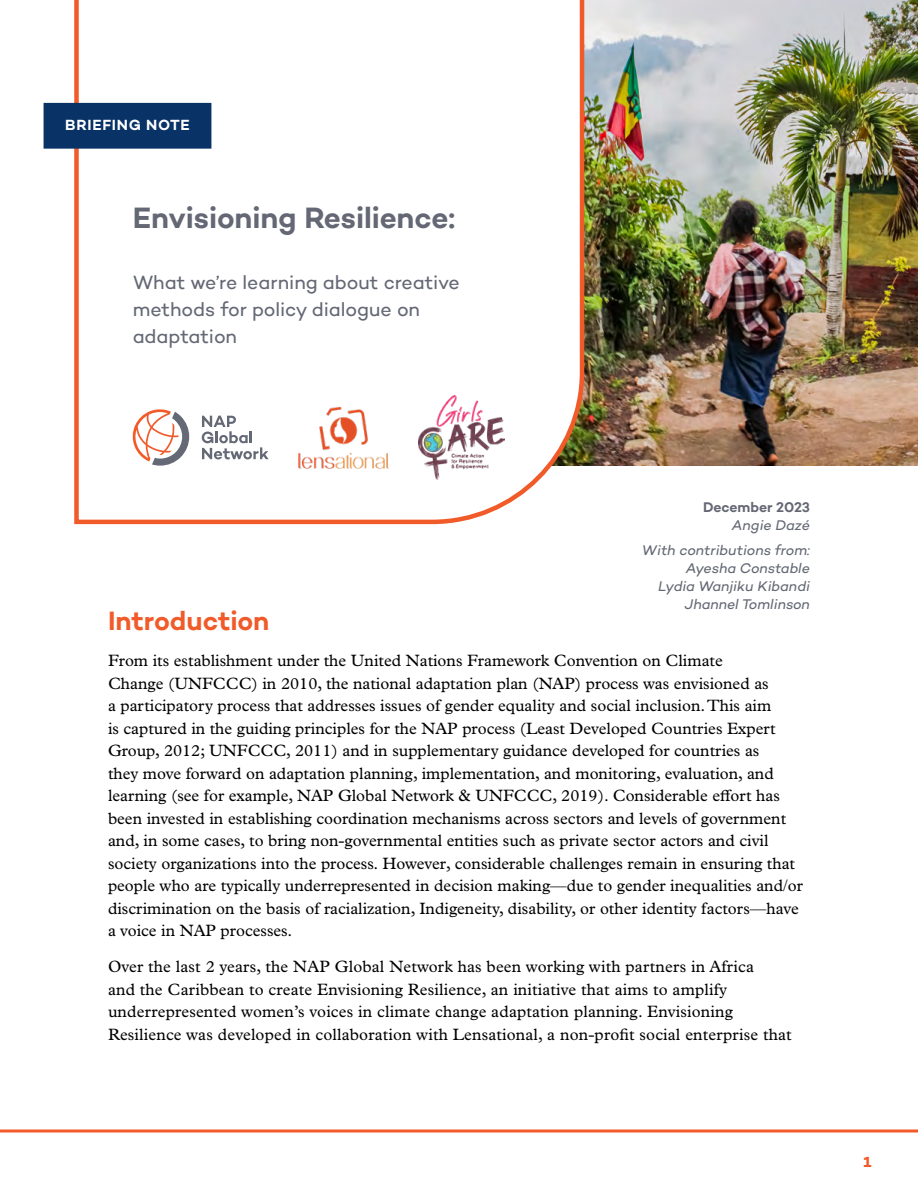
<style>
.page{position:relative;width:918px;height:1188px;background:#fff}
.page>*{position:absolute;margin:0;border:0;box-sizing:border-box;transform-origin:0 0}
.t1{font:600 30px "Campton";letter-spacing:-.005em;color:#636874}
.t2{font:600 27px "Campton";color:#f15a29}
.t3{font:19.5px/27px "Campton";letter-spacing:-.005em;color:#636874}
.Body_copy{font:16.5px/22.5px "Plantin MT Pro";color:#000}
.Tag_trial_1{font:600 15px "Campton";letter-spacing:.05em;color:#fff}
.Page_numbers{font:700 15px "Campton";color:#f15a29}
.Date_Authors{font:italic 14.25px "Campton";letter-spacing:-.005em;color:#636874}
.Date_Authors-2{font:600 14.25px "Campton";letter-spacing:-.01em;color:#636874}
</style>
<div class="page">
<hr style="left:0;top:1130px;width:918px;height:2px;background:#f15a29">
<img style="left:587px;top:0;width:331px;height:466px">
<svg style="left:72px;top:0;width:515px;height:525px"></svg>
<div style="left:44px;top:103px;width:167px;height:46px;background:#093266;border:3px solid #093266"></div>
<svg style="left:202px;top:416px;width:67px;height:43px"></svg>
<svg style="left:133px;top:409px;width:56px;height:57px"></svg>
<img style="left:418px;top:396px;width:87px;height:83px">
<img style="left:298px;top:406px;width:91px;height:63px">
<p class="Tag_trial_1" style="left:65px;top:115px;width:126px">BRIEFING NOTE</p>
<p class="t1" style="left:133px;top:199px;width:324px">Envisioning Resilience:</p>
<p class="t3" style="left:133px;top:268px;width:329px">What we’re learning about creative methods for policy dialogue on adaptation</p>
<p class="Date_Authors-2" style="left:703px;top:498px;width:108px">December 2023</p>
<p class="Date_Authors" style="left:732px;top:516px;width:80px">Angie Dazé</p>
<p class="Date_Authors" style="left:642px;top:541px;width:170px">With contributions from:</p>
<p class="Date_Authors" style="left:686px;top:559px;width:126px">Ayesha Constable</p>
<p class="Date_Authors" style="left:658px;top:577px;width:153px">Lydia Wanjiku Kibandi</p>
<p class="Date_Authors" style="left:685px;top:595px;width:127px">Jhannel Tomlinson</p>
<h2 class="t2" style="left:108px;top:604px;width:163px">Introduction</h2>
<p class="Body_copy" style="left:108px;top:650px;width:696px">From its establishment under the United Nations Framework Convention on Climate<br>Change (UNFCCC) in 2010, the national adaptation plan (NAP) process was envisioned as<br>a participatory process that addresses issues of gender equality and social inclusion. This aim<br>is captured in the guiding principles for the NAP process (Least Developed Countries Expert Group, 2012; UNFCCC, 2011) and in supplementary guidance developed for countries as<br>they move forward on adaptation planning, implementation, and monitoring, evaluation, and learning (see for example, NAP Global Network &amp; UNFCCC, 2019). Considerable effort has been invested in establishing coordination mechanisms across sectors and levels of government and, in some cases, to bring non-governmental entities such as private sector actors and civil society organizations into the process. However, considerable challenges remain in ensuring that people who are typically underrepresented in decision making—due to gender inequalities and/or discrimination on the basis of racialization, Indigeneity, disability, or other identity factors—have a voice in NAP processes.</p>
<p class="Body_copy" style="left:108px;top:956px;width:685px">Over the last 2 years, the NAP Global Network has been working with partners in Africa<br>and the Caribbean to create Envisioning Resilience, an initiative that aims to amplify underrepresented women’s voices in climate change adaptation planning. Envisioning Resilience was developed in collaboration with Lensational, a non-profit social enterprise that</p>
<p class="Page_numbers" style="left:864px;top:1152px;width:9px">1</p>
</div>
